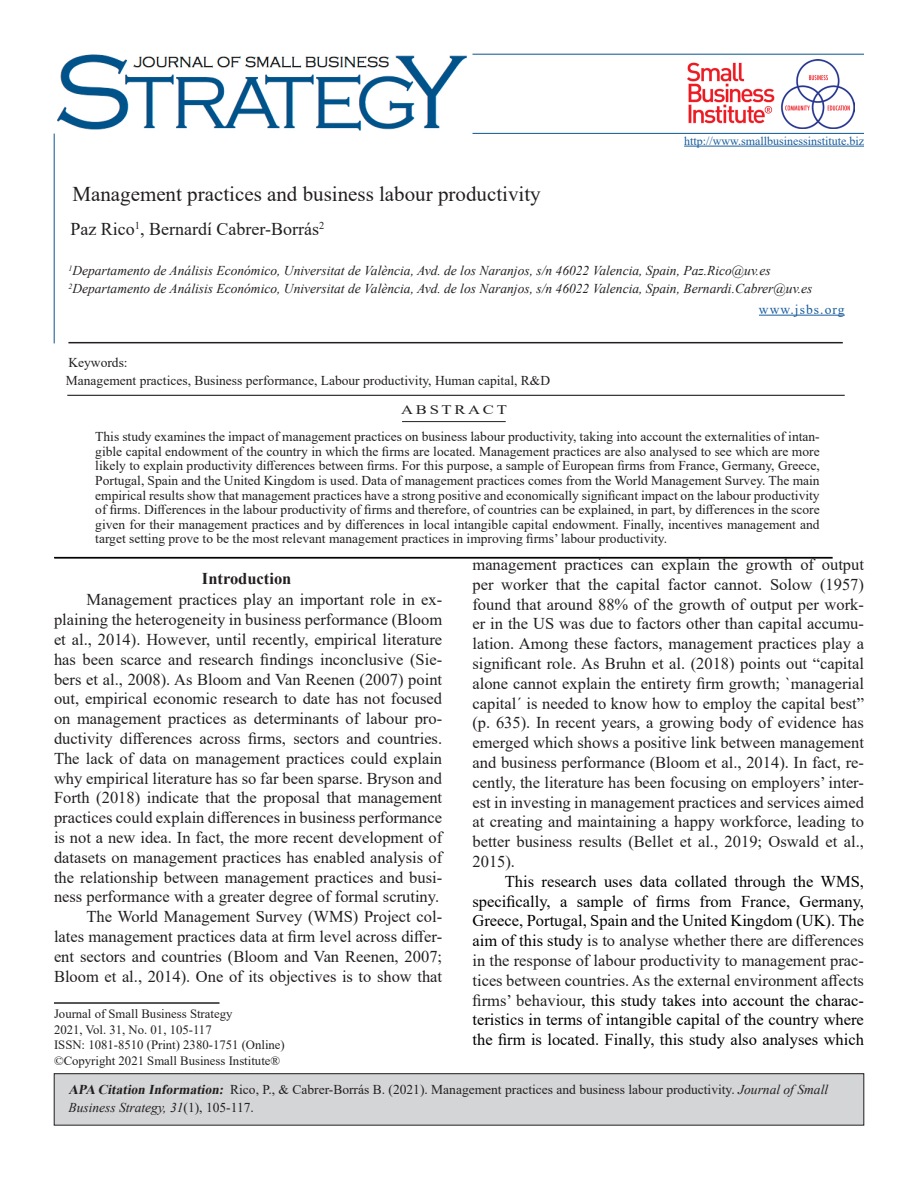
<style>
.page{position:relative;width:918px;height:1188px;background:#fff}
.page>*{position:absolute;margin:0;border:0;box-sizing:border-box;transform-origin:0 0}
.Heading_1{font:21px "Times New Roman";color:#231f20}
.Heading_1-2{font:18px "Times New Roman";color:#231f20}
.t1{font:16.5px/19.8px "Times New Roman";color:#231f20;text-align:justify}
.t2{font:16.5px/19.8px "Times New Roman";color:#000;text-align:justify}
.t3{font:700 16.5px "Times New Roman";color:#231f20}
.t4{font:13.5px/14.5px "Times New Roman";color:#231f20}
.t5{font:italic 13.5px "Times New Roman";color:#231f20}
.t6{font:13.5px "Times New Roman";letter-spacing:.08em;color:#175d9e}
.t7{font:13.05px "Times New Roman";letter-spacing:.16em;color:#231f20;scale:1.28 1}
.t8{font:12.75px/15.6px "Times New Roman";color:#231f20}
.t9{font:12px "Times New Roman";color:#175d9e}
.s1{color:#231f20}
.s2{font-weight:700;font-style:italic}
.s3{font-style:italic}
</style>
<div class="page">
<hr style="left:684px;top:146px;width:180px;height:1px;background:#175d9e">
<div style="left:54px;top:557px;width:779px;height:2px;border:1px solid #040503"></div>
<hr style="left:68px;top:342px;width:775px;height:1px;background:#231f20">
<hr style="left:54px;top:1002px;width:166px;height:2px;background:#231f20">
<div style="left:54px;top:1074px;width:810px;height:51px;background:#d4d5d7"></div>
<hr style="left:759px;top:315px;width:86px;height:1px;background:#175d9e">
<hr style="left:402px;top:421px;width:104px;height:1px;background:#231f20">
<img style="left:56px;top:55px;width:409px;height:75px">
<img style="left:687px;top:64px;width:168px;height:59px">
<hr style="left:472px;top:54px;width:392px;height:1px;background:#0b558c">
<hr style="left:54px;top:134px;width:1px;height:209px;background:#0b558c">
<hr style="left:472px;top:133px;width:392px;height:1px;background:#0b558c">
<hr style="left:67px;top:395px;width:778px;height:1px;background:#040503">
<p class="Heading_1" style="left:72px;top:179px;width:470px">Management practices and business labour productivity</p>
<p class="Heading_1-2" style="left:70px;top:216px;width:256px">Paz Rico<sup>1</sup>, Bernardí Cabrer-Borrás<sup>2</sup></p>
<p class="t9" style="left:684px;top:132px;width:181px">http://www.smallbusinessinstitute.biz</p>
<p class="t5" style="left:68px;top:261px;width:704px"><sup>1</sup>Departamento de Análisis Económico, Universitat de València, Avd. de los Naranjos, s/n 46022 Valencia, Spain, Paz.Rico@uv.es</p>
<p class="t5" style="left:68px;top:279px;width:745px"><sup>2</sup>Departamento de Análisis Económico, Universitat de València, Avd. de los Naranjos, s/n 46022 Valencia, Spain, Bernardi.Cabrer@uv.es</p>
<p class="t4" style="left:68px;top:355px;width:61px">Keywords:</p>
<p class="t4" style="left:66px;top:373px;width:486px">Management practices, Business performance, Labour productivity, Human capital, R&amp;D</p>
<p class="t7" style="left:401px;top:401px;width:84px">ABSTRACT</p>
<p class="t6" style="left:759px;top:300px;width:87px">www.jsbs.org</p>
<p class="t4" style="left:95px;top:429px;width:726px;text-align:justify">This study examines the impact of management practices on business labour productivity, taking into account the externalities of intan&shy;gible capital endowment of the country in which the firms are located. Management practices are also analysed to see which are more likely to explain productivity differences between firms. For this purpose, a sample of European firms from France, Germany, Greece, Portugal, Spain and the United Kingdom is used. Data of management practices comes from the World Management Survey. The main empirical results show that management practices have a strong positive and economically significant impact on the labour productivity of firms. Differences in the labour productivity of firms and therefore, of countries can be explained, in part, by differences in the score given for their management practices and by differences in local intangible capital endowment. Finally, incentives management and target setting prove to be the most relevant management practices in improving firms’ labour productivity.</p>
<p class="t3" style="left:202px;top:566px;width:91px">Introduction</p>
<p class="t1" style="left:54px;top:589px;width:390px;text-indent:32px">Management practices play an important role in ex&shy;plaining the heterogeneity in business performance (Bloom et al., 2014). However, until recently, empirical literature has been scarce and research findings inconclusive (Sie&shy;bers et al., 2008). As Bloom and Van Reenen (2007) point out, empirical economic research to date has not focused on management practices as determinants of labour pro&shy;ductivity differences across firms, sectors and countries.<br>The lack of data on management practices could explain why empirical literature has so far been sparse. Bryson and Forth (2018) indicate that the proposal that management practices could explain differences in business performance is not a new idea. In fact, the more recent development of datasets on management practices has enabled analysis of the relationship between management practices and busi&shy;ness performance with a greater degree of formal scrutiny.</p>
<p class="t1" style="left:54px;top:906px;width:390px;text-indent:32px">The World Management Survey (WMS) Project col&shy;lates management practices data at firm level across differ&shy;ent sectors and countries (Bloom and Van Reenen, 2007; Bloom et al., 2014). One of its objectives is to show that</p>
<p class="t8" style="left:54px;top:1006px;width:232px">Journal of Small Business Strategy<br>2021, Vol. 31, No. 01, 105-117<br>ISSN: 1081-8510 (Print) 2380-1751 (Online) ©Copyright 2021 Small Business Institute®</p>
<p class="t1" style="left:472px;top:554px;width:393px">management practices can explain the growth of output per worker that the capital factor cannot. Solow (1957) found that around 88% of the growth of output per work&shy;er in the US was due to factors other than capital accumu&shy;lation. Among these factors, management practices play a significant role. As Bruhn et al. (2018) points out “capital alone cannot explain the entirety firm growth; `managerial capital´ is needed to know how to employ the capital best” (p. 635). In recent years, a growing body of evidence has emerged which shows a positive link between management and business performance (Bloom et al., 2014). In fact, re&shy;cently, the literature has been focusing on employers’ inter&shy;est in investing in management practices and services aimed at creating and maintaining a happy workforce, leading to better business results (Bellet et al., 2019; Oswald et al., 2015).</p>
<p class="t2" style="left:472px;top:871px;width:393px;text-indent:32px">This research uses data collated through the WMS, specifically, a sample of firms from France, Germany, Greece, Portugal, Spain and the United Kingdom (UK). The aim of this study <span class="s1">is to analyse whether there are differences in the response of labour productivity to management prac&shy;tices between countries. As the external environment affects firms’ behaviour</span>, this study takes into account the charac&shy;teristics in terms of intangible capital of the country where the firm is located. Finally, this study also analyses which</p>
<p class="t4" style="left:68px;top:1080px;width:761px;line-height:18px"><span class="s2">APA Citation Information:</span> Rico, P., &amp; Cabrer-Borrás B. (2021). Management practices and business labour productivity. <span class="s3">Journal of Small<br>Business Strategy, 31</span>(1), 105-117.</p>
</div>
